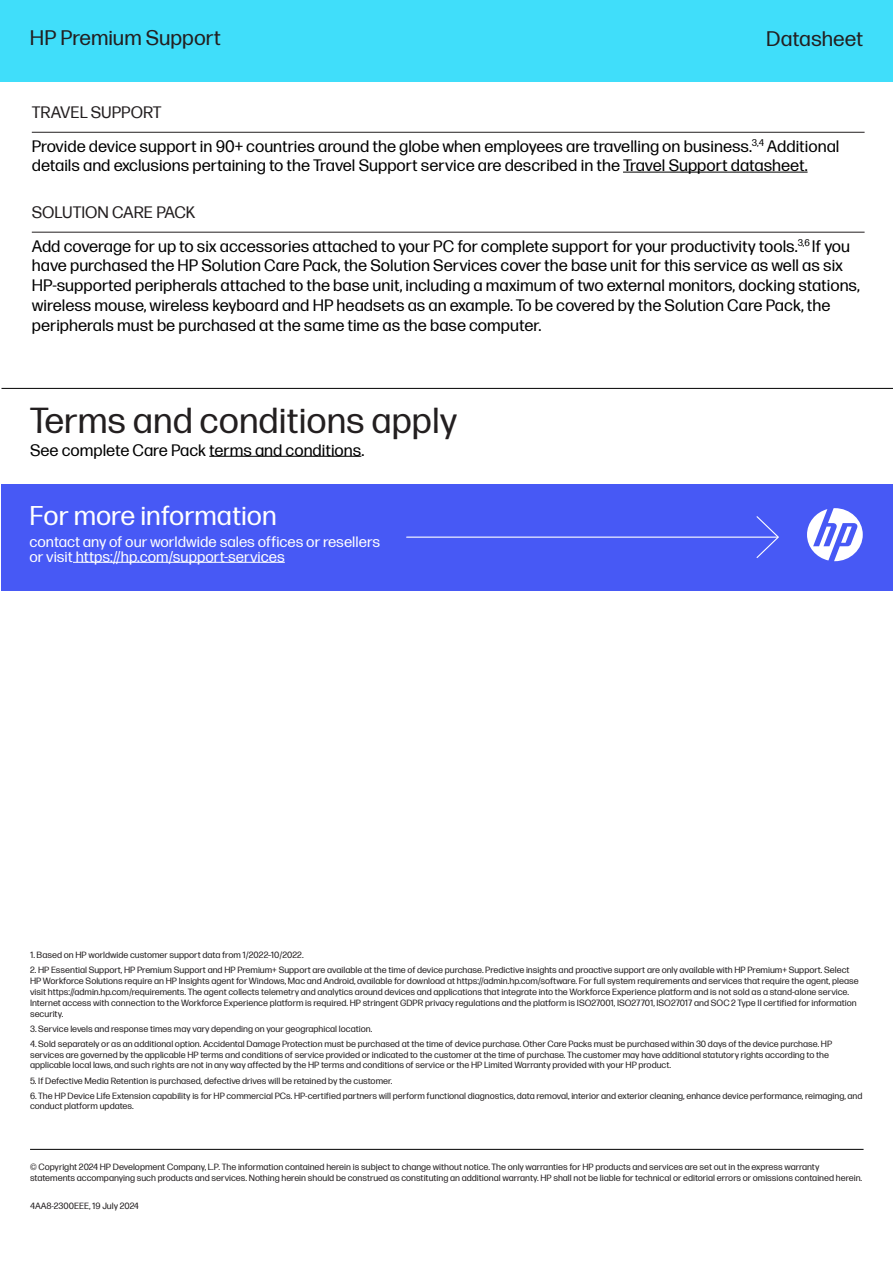
<style>
.page{position:relative;width:893px;height:1263px;background:#fff}
.page>*{position:absolute;margin:0;border:0;box-sizing:border-box;transform-origin:0 0}
.t1{font:36px "Forma DJR Micro";color:#231f20}
.t2{font:27px "Forma DJR Micro";color:#fff}
.t3{font:21px "Forma DJR Micro";color:#231f20}
.t4{font:16.5px/19.8px "Forma DJR Micro";color:#000}
.t5{font:15px/15px "Forma DJR Micro";color:#fff}
.t6{font:9px/10.8px "Forma DJR Micro";color:#231f20}
.s1{color:#231f20}
</style>
<div class="page">
<div style="left:0;top:0;width:893px;height:82px;background:#40defa"></div>
<hr style="left:32px;top:132px;width:833px;height:1px;background:#231f20">
<hr style="left:623px;top:172px;width:185px;height:1px;background:#000">
<hr style="left:32px;top:232px;width:833px;height:1px;background:#231f20">
<div style="left:2px;top:484px;width:891px;height:106px;background:#4759f5"></div>
<hr style="left:30px;top:1149px;width:833px;height:1px;background:#000">
<hr style="left:73px;top:562px;width:212px;height:1px;background:#fff">
<hr style="left:209px;top:456px;width:152px;height:1px;background:#000">
<hr style="left:407px;top:537px;width:370px;height:1px;background:#fff">
<svg style="left:755px;top:516px;width:24px;height:42px"></svg>
<svg style="left:807px;top:508px;width:56px;height:53px"></svg>
<hr style="left:2px;top:388px;width:891px;height:1px;background:#000">
<h3 class="t3" style="left:30px;top:23px;width:192px">HP Premium Support</h3>
<h3 class="t3" style="left:766px;top:23px;width:98px">Datasheet</h3>
<h3 class="t4" style="left:32px;top:95px;width:809px;line-height:33.3px"><span class="s1">TRAVEL SUPPORT<br></span>Provide device support in 90+ countries around the globe when employees are travelling on business.<sup>3,4</sup> Additional</h3>
<h3 class="t4" style="left:32px;top:155px;width:777px">details and exclusions pertaining to the Travel Support service are described in the Travel Support datasheet.</h3>
<h3 class="t4" style="left:32px;top:195px;width:820px;line-height:33.3px"><span class="s1">SOLUTION CARE PACK<br></span>Add coverage for up to six accessories attached to your PC for complete support for your productivity tools.<sup>3,6</sup> If you</h3>
<p class="t4" style="left:32px;top:255px;width:830px">have purchased the HP Solution Care Pack, the Solution Services cover the base unit for this service as well as six HP-supported peripherals attached to the base unit, including a maximum of two external monitors, docking stations, wireless mouse, wireless keyboard and HP headsets as an example. To be covered by the Solution Care Pack, the peripherals must be purchased at the same time as the base computer.</p>
<h1 class="t1" style="left:30px;top:395px;width:429px">Terms and conditions apply</h1>
<h3 class="t4" style="left:30px;top:439px;width:336px">See complete Care Pack terms and conditions.</h3>
<h2 class="t2" style="left:30px;top:496px;width:249px">For more information</h2>
<h3 class="t5" style="left:30px;top:533px;width:352px">contact any of our worldwide sales offices or resellers or visit https://hp.com/support-services</h3>
<p class="t6" style="left:30px;top:949px;width:275px">1. Based on HP worldwide customer support data from 1/2022–10/2022.</p>
<p class="t6" style="left:30px;top:964px;width:830px">2. HP Essential Support, HP Premium Support and HP Premium+ Support are available at the time of device purchase. Predictive insights and proactive support are only available with HP Premium+ Support. Select HP Workforce Solutions require an HP Insights agent for Windows, Mac and Android, available for download at https://admin.hp.com/software. For full system requirements and services that require the agent, please visit https://admin.hp.com/requirements. The agent collects telemetry and analytics around devices and applications that integrate into the Workforce Experience platform and is not sold as a stand-alone service.<br>Internet access with connection to the Workforce Experience platform is required. HP stringent GDPR privacy regulations and the platform is ISO27001, ISO27701, ISO27017 and SOC 2 Type II certified for information security.</p>
<p class="t6" style="left:30px;top:1022px;width:344px">3. Service levels and response times may vary depending on your geographical location.</p>
<p class="t6" style="left:30px;top:1037px;width:804px">4. Sold separately or as an additional option. Accidental Damage Protection must be purchased at the time of device purchase. Other Care Packs must be purchased within 30 days of the device purchase. HP services are governed by the applicable HP terms and conditions of service provided or indicated to the customer at the time of purchase. The customer may have additional statutory rights according to the applicable local laws, and such rights are not in any way affected by the HP terms and conditions of service or the HP Limited Warranty provided with your HP product.</p>
<p class="t6" style="left:30px;top:1074px;width:364px">5. If Defective Media Retention is purchased, defective drives will be retained by the customer.</p>
<p class="t6" style="left:30px;top:1089px;width:834px">6. The HP Device Life Extension capability is for HP commercial PCs. HP-certified partners will perform functional diagnostics, data removal, interior and exterior cleaning, enhance device performance, reimaging, and conduct platform updates.</p>
<p class="t6" style="left:30px;top:1160px;width:834px">© Copyright 2024 HP Development Company, L.P. The information contained herein is subject to change without notice. The only warranties for HP products and services are set out in the express warranty statements accompanying such products and services. Nothing herein should be construed as constituting an additional warranty. HP shall not be liable for technical or editorial errors or omissions contained herein.</p>
<p class="t6" style="left:30px;top:1199px;width:110px">4AA8-2300EEE, 19 July 2024</p>
</div>
